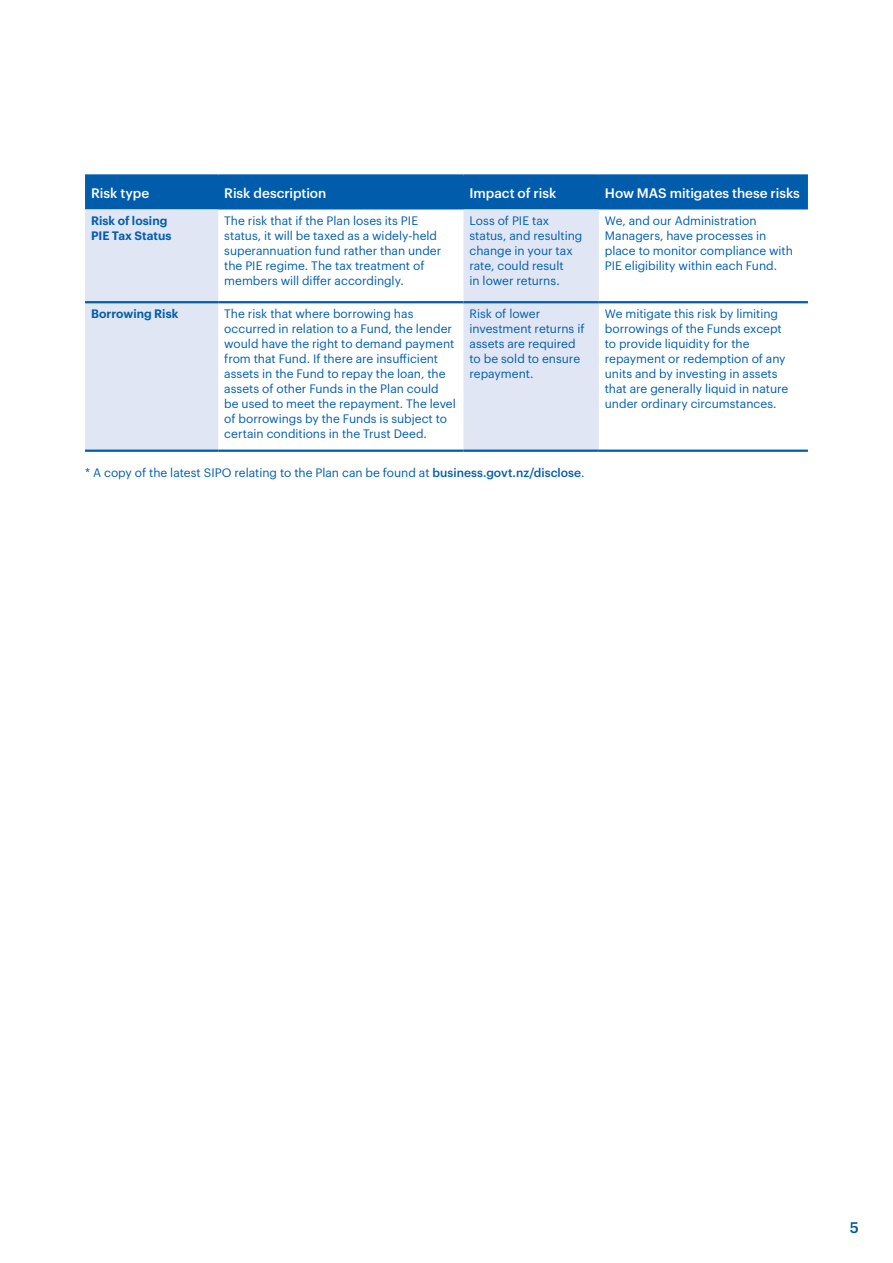
<style>
.page{position:relative;width:893px;height:1263px;background:#fff}
.page>*{position:absolute;margin:0;border:0;box-sizing:border-box;transform-origin:0 0}
.t1{font:500 15px "Graphik";color:#0156a1}
.Table_header_white{font:500 13.5px "Graphik";letter-spacing:-.005em;color:#fff}
.Table_text_3{font:12px/15px "Graphik";color:#015dac}
.Body___8pt{font:12px "Graphik";color:#015dac}
.Table_text_3-2{font:600 12px/15px "Graphik";color:#015dac}
.s1{font-weight:500}
</style>
<div class="page">
<div style="left:85px;top:177px;width:723px;height:32px;background:#015dac"></div>
<svg style="left:85px;top:209px;width:514px;height:241px;fill:#e0e6f3"></svg>
<hr style="left:85px;top:301px;width:133px;height:2px;background:#015dac">
<hr style="left:218px;top:301px;width:245px;height:2px;background:#015dac">
<hr style="left:463px;top:301px;width:136px;height:2px;background:#015dac">
<hr style="left:599px;top:301px;width:209px;height:2px;background:#015dac">
<hr style="left:85px;top:174px;width:133px;height:3px;background:#015dac">
<hr style="left:218px;top:174px;width:245px;height:3px;background:#015dac">
<hr style="left:463px;top:174px;width:136px;height:3px;background:#015dac">
<hr style="left:599px;top:174px;width:209px;height:3px;background:#015dac">
<hr style="left:85px;top:450px;width:133px;height:2px;background:#015dac">
<hr style="left:218px;top:450px;width:245px;height:2px;background:#015dac">
<hr style="left:463px;top:450px;width:136px;height:2px;background:#015dac">
<hr style="left:599px;top:450px;width:209px;height:2px;background:#015dac">
<p class="Table_header_white" style="left:91px;top:183px;width:60px">Risk type</p>
<p class="Table_header_white" style="left:224px;top:183px;width:104px">Risk description</p>
<p class="Table_header_white" style="left:469px;top:183px;width:88px">Impact of risk</p>
<p class="Table_header_white" style="left:605px;top:183px;width:196px">How MAS mitigates these risks</p>
<p class="Table_text_3-2" style="left:91px;top:212px;width:82px">Risk of losing<br>PIE Tax Status</p>
<p class="Table_text_3" style="left:224px;top:212px;width:219px">The risk that if the Plan loses its PIE status, it will be taxed as a widely-held superannuation fund rather than under the PIE regime. The tax treatment of members will differ accordingly.</p>
<p class="Table_text_3" style="left:469px;top:212px;width:114px">Loss of PIE tax status, and resulting change in your tax rate, could result<br>in lower returns.</p>
<p class="Table_text_3" style="left:605px;top:212px;width:190px">We, and our Administration<br>Managers, have processes in place to monitor compliance with<br>PIE eligibility within each Fund.</p>
<p class="Table_text_3-2" style="left:91px;top:305px;width:89px">Borrowing Risk</p>
<p class="Table_text_3" style="left:224px;top:305px;width:233px">The risk that where borrowing has occurred in relation to a Fund, the lender would have the right to demand payment from that Fund. If there are insufficient assets in the Fund to repay the loan, the assets of other Funds in the Plan could be used to meet the repayment. The level of borrowings by the Funds is subject to certain conditions in the Trust Deed.</p>
<p class="Table_text_3" style="left:469px;top:305px;width:116px">Risk of lower investment returns if assets are required to be sold to ensure repayment.</p>
<p class="Table_text_3" style="left:605px;top:305px;width:185px">We mitigate this risk by limiting borrowings of the Funds except to provide liquidity for the repayment or redemption of any units and by investing in assets that are generally liquid in nature under ordinary circumstances.</p>
<p class="Body___8pt" style="left:85px;top:464px;width:501px">* A copy of the latest SIPO relating to the Plan can be found at <span class="s1">business.govt.nz/disclose</span>.</p>
<p class="t1" style="left:850px;top:1216px;width:11px">5</p>
</div>
